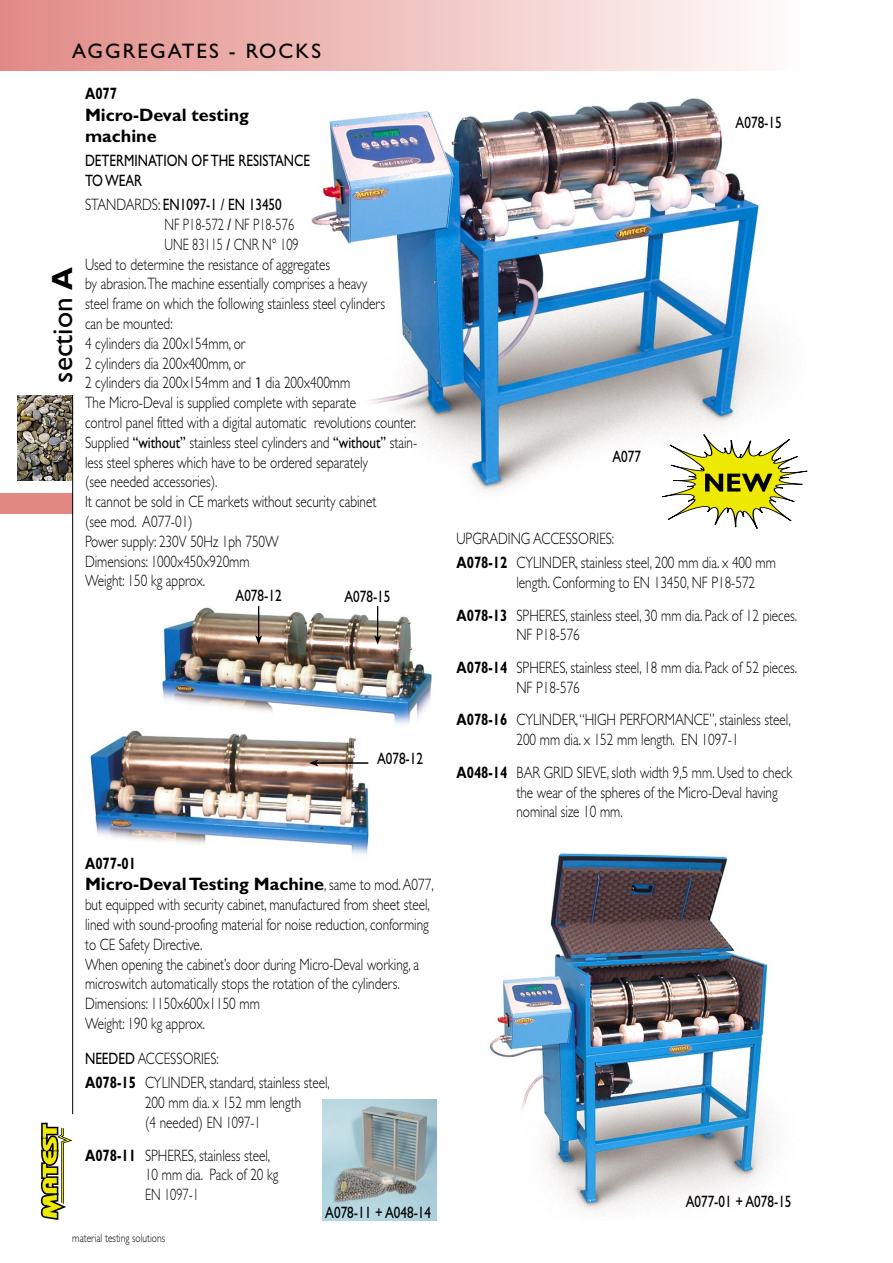
<style>
.page{position:relative;width:893px;height:1263px;background:#fff}
.page>*{position:absolute;margin:0;border:0;box-sizing:border-box;transform-origin:0 0}
.t1{font:29.25px "Gill Sans";color:#000}
.t2{font:21px "Gill Sans";letter-spacing:.1em;color:#000}
.Titoli{font:700 18px/21.6px "Gill Sans";color:#000}
.Testo{font:300 16.5px/19.8px "Gill Sans";color:#000;scale:.8 1}
.Titoli-2{font:300 16.5px/19.8px "Gill Sans";color:#000;text-align:justify;scale:.8 1}
.Titoli-3{font:16.5px "Gill Sans";color:#000;scale:.8 1}
.Norme{font:16.5px/19.8px "Gill Sans";color:#000;scale:.8 1}
.Norme-2{font:300 16.5px/19.8px "Gill Sans";color:#000;scale:.75 1}
.Testo-2{font:700 16.5px "Gill Sans";color:#000;scale:.8 1}
.Testo-3{font:300 16.5px "Gill Sans";color:#000;scale:.75 1}
.t3{font:300 12px "Gill Sans";color:#000;scale:.8 1}
.s1{font-weight:700}
.s2{font-weight:300}
.s3{font-weight:400}
.s4{font-family:"Myriad";font-weight:400}
.s5{font-weight:300;font-size:16.5px}
</style>
<div class="page">
<div style="left:0;top:0;width:808px;height:71px;background:linear-gradient(to right,#e18a85,#fffefe)"></div>
<img style="left:17px;top:395px;width:55px;height:85px">
<div style="left:0;top:493px;width:72px;height:21px;background:#e18883"></div>
<hr style="left:72px;top:395px;width:1px;height:719px;background:#000">
<svg style="left:41px;top:1123px;width:32px;height:97px"></svg>
<img style="left:90px;top:730px;width:280px;height:124px">
<img style="left:162px;top:606px;width:270px;height:119px">
<img style="left:489px;top:853px;width:284px;height:359px">
<img style="left:311px;top:98px;width:467px;height:394px">
<img style="left:322px;top:1100px;width:114px;height:121px">
<hr style="left:258px;top:606px;width:1px;height:32px;background:#000">
<svg style="left:255px;top:635px;width:7px;height:10px"></svg>
<hr style="left:377px;top:606px;width:1px;height:32px;background:#000">
<svg style="left:374px;top:635px;width:7px;height:10px"></svg>
<hr style="left:316px;top:763px;width:52px;height:1px;background:#000">
<svg style="left:309px;top:759px;width:9px;height:7px"></svg>
<svg style="left:662px;top:434px;width:146px;height:95px"></svg>
<p class="t2" style="left:72px;top:38px;width:250px">AGGREGATES - ROCKS</p>
<p class="t1" style="left:45px;top:383px;width:117px;rotate:-90deg">section <span class="s1">A</span></p>
<p class="Testo-2" style="left:85px;top:84px;width:42px">A077</p>
<p class="Titoli" style="left:85px;top:104px;width:165px">Micro-Deval testing machine</p>
<p class="Norme" style="left:85px;top:151px;width:283px">DETERMINATION OF THE RESISTANCE<br>TO WEAR</p>
<p class="Norme" style="left:85px;top:195px;width:247px"><span class="s2">STANDARDS:</span> EN1097-1 / EN 13450</p>
<p class="Norme-2" style="left:165px;top:215px;width:180px">NF P18-572 <span class="s3">/</span> NF P18-576<br>UNE 83115 <span class="s3">/</span> CNR N° 109</p>
<p class="Testo" style="left:85px;top:254px;width:377px">Used to determine the resistance of aggregates<br>by abrasion.The machine essentially comprises a heavy steel frame on which the following stainless steel cylinders can be mounted:</p>
<p class="Testo" style="left:85px;top:333px;width:202px">4 cylinders dia 200x154mm, or</p>
<p class="Testo" style="left:85px;top:353px;width:202px">2 cylinders dia 200x400mm, or</p>
<p class="Testo" style="left:85px;top:373px;width:333px">2 cylinders dia 200x154mm and <span class="s4">1</span> dia 200x400mm</p>
<p class="Testo" style="left:85px;top:393px;width:415px">The Micro-Deval is supplied complete with separate<br>control panel fitted with a digital automatic revolutions counter.</p>
<p class="Testo" style="left:85px;top:432px;width:417px">Supplied <span class="s3">“without”</span> stainless steel cylinders and <span class="s3">“without”</span> stain&shy;less steel spheres which have to be ordered separately</p>
<p class="Testo" style="left:85px;top:472px;width:167px">(see needed accessories).</p>
<p class="Testo" style="left:85px;top:492px;width:366px">It cannot be sold in CE markets without security cabinet</p>
<p class="Testo" style="left:85px;top:512px;width:136px">(see mod. A077-01)</p>
<p class="Testo" style="left:85px;top:531px;width:244px">Power supply: 230V 50Hz 1ph 750W</p>
<p class="Testo" style="left:85px;top:551px;width:207px">Dimensions: 1000x450x920mm</p>
<p class="Testo" style="left:85px;top:571px;width:151px">Weight: 150 kg approx.</p>
<p class="Titoli-3" style="left:236px;top:586px;width:59px">A078-12</p>
<p class="Titoli-3" style="left:344px;top:587px;width:59px">A078-15</p>
<p class="Titoli-3" style="left:377px;top:749px;width:59px">A078-12</p>
<p class="Testo-2" style="left:85px;top:853px;width:65px">A077-01</p>
<p class="Titoli" style="left:85px;top:873px;width:350px">Micro-Deval Testing Machine<span class="s5">, same to mod. A077,</span></p>
<p class="Titoli-2" style="left:85px;top:895px;width:433px">but equipped with security cabinet, manufactured from sheet steel, lined with sound-proofing material for noise reduction, conforming to CE Safety Directive.</p>
<p class="Testo" style="left:85px;top:954px;width:419px">When opening the cabinet’s door during Micro-Deval working, a microswitch automatically stops the rotation of the cylinders.</p>
<p class="Testo" style="left:85px;top:994px;width:220px">Dimensions: 1150x600x1150 mm</p>
<p class="Testo" style="left:85px;top:1013px;width:151px">Weight: 190 kg approx.</p>
<p class="Testo" style="left:85px;top:1049px;width:169px"><span class="s3">NEEDED</span> ACCESSORIES:</p>
<p class="Testo" style="left:85px;top:1073px;width:308px"><span class="s1">A078-15</span> CYLINDER, standard, stainless steel,</p>
<p class="Testo" style="left:145px;top:1093px;width:197px">200 mm dia. x 152 mm length</p>
<p class="Testo" style="left:145px;top:1112px;width:146px">(4 needed) EN 1097-1</p>
<p class="Testo" style="left:85px;top:1145px;width:233px"><span class="s1">A078-11</span> SPHERES, stainless steel,</p>
<p class="Testo" style="left:145px;top:1165px;width:168px">10 mm dia. Pack of 20 kg</p>
<p class="Testo-3" style="left:145px;top:1185px;width:73px">EN 1097-1</p>
<p class="Titoli-3" style="left:325px;top:1203px;width:134px">A078-11 + A048-14</p>
<p class="t3" style="left:72px;top:1232px;width:118px">material testing solutions</p>
<p class="Titoli-3" style="left:736px;top:112px;width:59px">A078-15</p>
<p class="Titoli-3" style="left:612px;top:447px;width:37px">A077</p>
<p class="Testo" style="left:456px;top:529px;width:199px">UPGRADING ACCESSORIES:</p>
<p class="Testo" style="left:516px;top:553px;width:326px;text-indent:-60px"><span class="s1">A078-12</span> CYLINDER, stainless steel, 200 mm dia. x 400 mm length. Conforming to EN 13450, NF P18-572</p>
<p class="Testo" style="left:516px;top:605px;width:352px;text-indent:-60px"><span class="s1">A078-13</span> SPHERES, stainless steel, 30 mm dia. Pack of 12 pieces.<br>NF P18-576</p>
<p class="Testo" style="left:516px;top:658px;width:352px;text-indent:-60px"><span class="s1">A078-14</span> SPHERES, stainless steel, 18 mm dia. Pack of 52 pieces.<br>NF P18-576</p>
<p class="Testo" style="left:456px;top:710px;width:419px;text-align:center"><span class="s1">A078-16</span> CYLINDER, “HIGH PERFORMANCE”, stainless steel,<br>200 mm dia. x 152 mm length. EN 1097-1</p>
<p class="Testo" style="left:516px;top:762px;width:346px;text-indent:-60px"><span class="s1">A048-14</span> BAR GRID SIEVE, sloth width 9,5 mm. Used to check the wear of the spheres of the Micro-Deval having nominal size 10 mm.</p>
<p class="Titoli-3" style="left:686px;top:1192px;width:134px">A077-01 + A078-15</p>
</div>
